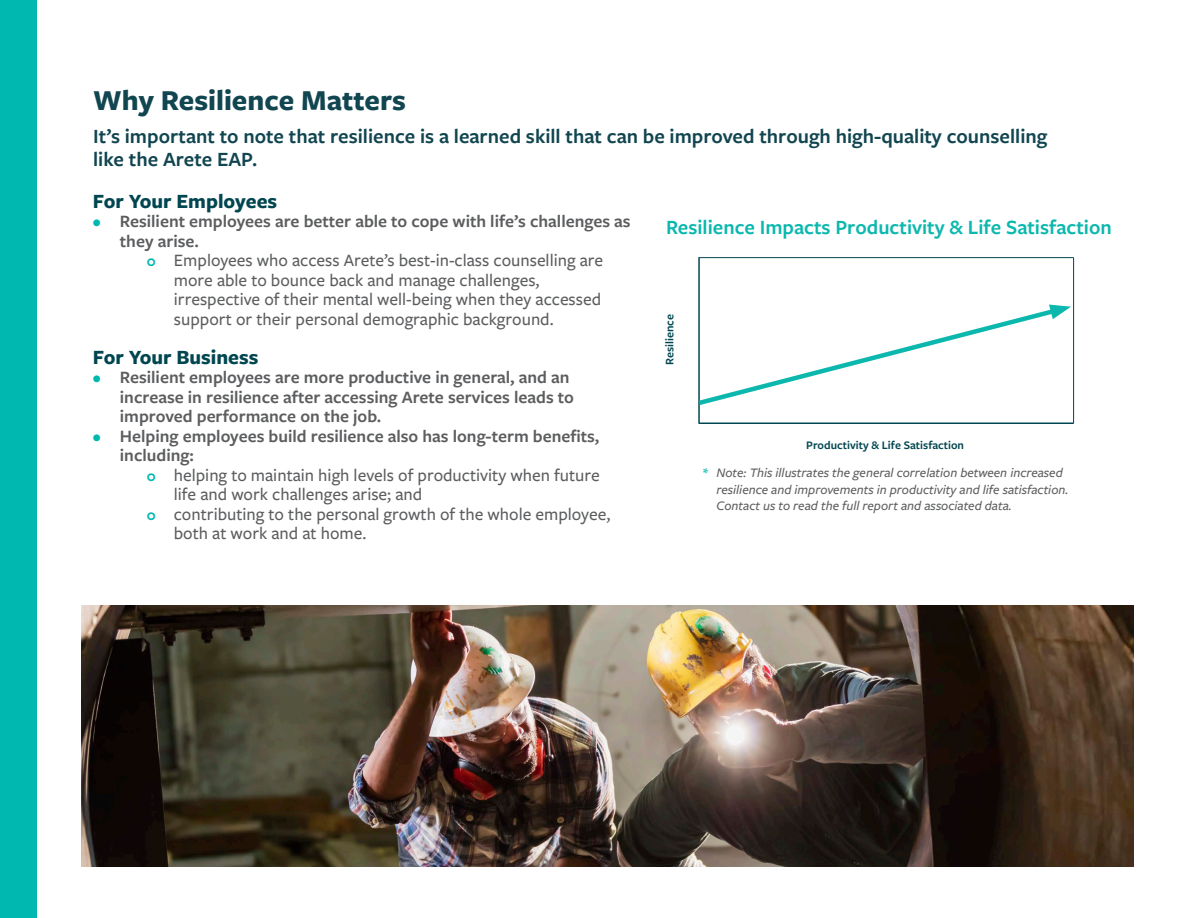
<style>
.page{position:relative;width:1188px;height:918px;background:#fff}
.page>*{position:absolute;margin:0;border:0;box-sizing:border-box;transform-origin:0 0}
.t1{font:700 30px "Freight Sans Pro";color:#114550}
.t2{font:600 21px/22.5px "Freight Sans Pro";color:#114550}
.t3{font:600 21px "Freight Sans Pro";color:#0cb8ae}
.t4{font:700 21px "Freight Sans Pro";color:#004650}
.t5{font:500 18px/19.5px "Freight Sans Pro";color:#5c5d5f}
.t6{font:600 18px/19.5px "Freight Sans Pro";color:#5c5d5f}
.t7{font:italic 500 13.5px/16.5px "Freight Sans Pro";color:#5c5d5f}
.t8{font:600 12px "Freight Sans Pro";color:#004650}
.s1{color:#00b8af}
.s2{font-weight:600;font-style:normal;color:#00b8af}
</style>
<div class="page">
<div style="left:0;top:0;width:37px;height:918px;background:#00b8af"></div>
<hr style="left:699px;top:257px;width:375px;height:1px;background:#004650">
<hr style="left:1073px;top:258px;width:1px;height:165px;background:#004650">
<hr style="left:698px;top:257px;width:2px;height:167px;background:#004650">
<hr style="left:699px;top:423px;width:375px;height:1px;background:#004650">
<svg style="left:698px;top:304px;width:373px;height:104px"></svg>
<img style="left:81px;top:605px;width:1053px;height:262px">
<p class="t1" style="left:93px;top:80px;width:314px">Why Resilience Matters</p>
<p class="t2" style="left:93px;top:124px;width:956px">It’s important to note that resilience is a learned skill that can be improved through high-quality counselling like the Arete EAP.</p>
<p class="t4" style="left:93px;top:187px;width:186px">For Your Employees</p>
<p class="t6" style="left:120px;top:211px;width:512px;text-indent:-27px"><span class="s1">•</span> Resilient employees are better able to cope with life’s challenges as they arise.</p>
<p class="t5" style="left:174px;top:250px;width:431px">Employees who access Arete’s best-in-class counselling are more able to bounce back and manage challenges, irrespective of their mental well-being when they accessed support or their personal demographic background.</p>
<p class="t4" style="left:93px;top:343px;width:167px">For Your Business</p>
<p class="t6" style="left:120px;top:367px;width:456px;text-indent:-27px"><span class="s1">•</span> Resilient employees are more productive in general, and an increase in resilience after accessing Arete services leads to improved performance on the job.</p>
<p class="t6" style="left:120px;top:426px;width:481px;text-indent:-27px"><span class="s1">•</span> Helping employees build resilience also has long-term benefits, including:</p>
<p class="t5" style="left:174px;top:465px;width:427px">helping to maintain high levels of productivity when future life and work challenges arise; and</p>
<p class="t5" style="left:174px;top:504px;width:438px">contributing to the personal growth of the whole employee, both at work and at home.</p>
<p class="t3" style="left:666px;top:213px;width:447px">Resilience Impacts Productivity &amp; Life Satisfaction</p>
<p class="t8" style="left:662px;top:365px;width:52px;rotate:-90deg">Resilience</p>
<p class="t8" style="left:806px;top:437px;width:159px">Productivity &amp; Life Satisfaction</p>
<p class="t7" style="left:717px;top:464px;width:353px;text-indent:-14px"><span class="s2">*</span> Note: This illustrates the general correlation between increased resilience and improvements in productivity and life satisfaction.<br>Contact us to read the full report and associated data.</p>
</div>
